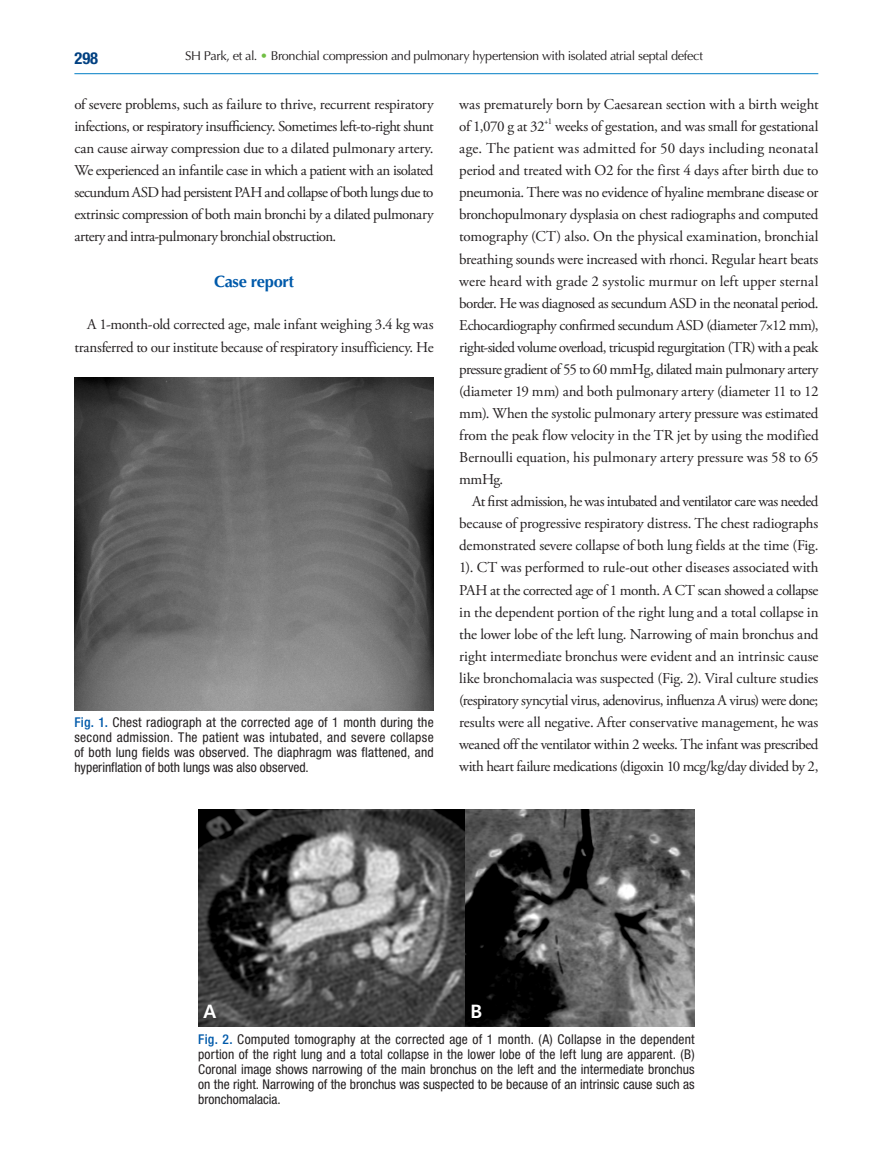
<style>
.page{position:relative;width:893px;height:1170px;background:#fff}
.page>*{position:absolute;margin:0;border:0;box-sizing:border-box;transform-origin:0 0}
.t1{font:700 18.45px "Malgun Gothic";color:#fff}
.서론{font:700 16.5px "Optima LT Std";letter-spacing:-.02em;color:#015aaa}
.t2{font:700 condensed 16.5px "Helvetica Neue";color:#014081}
.바탕글{font:15px/22px "Adobe Garamond Pro";letter-spacing:-.02em;color:#231f20;text-align:justify}
.t3{font:condensed 13.5px/15px "Helvetica Neue";color:#231f20;text-align:justify}
.표준{font:12.75px "Optima LT Std";letter-spacing:-.03em;color:#231f20}
.바탕글-2{font:8.7px "Adobe Garamond Pro";color:#231f20}
.s1{color:#71bf44}
.s2{font-weight:500;color:#015aaa}
</style>
<div class="page">
<hr style="left:74px;top:73px;width:744px;height:1px;background:#007ec5">
<img style="left:74px;top:377px;width:360px;height:333px">
<img style="left:198px;top:809px;width:497px;height:217px">
<p class="t2" style="left:74px;top:48px;width:25px">298</p>
<p class="표준" style="left:185px;top:49px;width:519px">SH Park, et al. <span class="s1">•</span> Bronchial compression and pulmonary hypertension with isolated atrial septal defect</p>
<p class="바탕글" style="left:74px;top:94px;width:361px">of severe problems, such as failure to thrive, recurrent respiratory infections, or respiratory insufficiency. Sometimes left-to-right shunt can cause airway compression due to a dilated pulmonary artery.<br>We experienced an infantile case in which a patient with an isolated secundum ASD had persistent PAH and collapse of both lungs due to extrinsic compression of both main bronchi by a dilated pulmonary artery and intra-pulmonary bronchial obstruction.</p>
<p class="서론" style="left:214px;top:272px;width:82px">Case report</p>
<p class="바탕글" style="left:74px;top:314px;width:361px;text-align:right">A 1-month-old corrected age, male infant weighing 3.4 kg was transferred to our institute because of respiratory insufficiency. He</p>
<p class="바탕글" style="left:459px;top:94px;width:361px">was prematurely born by Caesarean section with a birth weight of 1,070 g at 32</p>
<p class="바탕글-2" style="left:544px;top:116px;width:10px">+1</p>
<p class="바탕글" style="left:459px;top:116px;width:361px;text-indent:96px">weeks of gestation, and was small for gestational age. The patient was admitted for 50 days including neonatal period and treated with O2 for the first 4 days after birth due to pneumonia. There was no evidence of hyaline membrane disease or bronchopulmonary dysplasia on chest radiographs and computed tomography (CT) also. On the physical examination, bronchial breathing sounds were increased with rhonci. Regular heart beats were heard with grade 2 systolic murmur on left upper sternal border. He was diagnosed as secundum ASD in the neonatal period.<br>Echocardiography confirmed secundum ASD (diameter 7×12 mm), right-sided volume overload, tricuspid regurgitation (TR) with a peak pressure gradient of 55 to 60 mmHg, dilated main pulmonary artery (diameter 19 mm) and both pulmonary artery (diameter 11 to 12 mm). When the systolic pulmonary artery pressure was estimated from the peak flow velocity in the TR jet by using the modified Bernoulli equation, his pulmonary artery pressure was 58 to 65 mmHg.</p>
<p class="바탕글" style="left:459px;top:491px;width:361px;text-indent:13px">At first admission, he was intubated and ventilator care was needed because of progressive respiratory distress. The chest radiographs demonstrated severe collapse of both lung fields at the time (Fig.<br>1). CT was performed to rule-out other diseases associated with PAH at the corrected age of 1 month. A CT scan showed a collapse in the dependent portion of the right lung and a total collapse in the lower lobe of the left lung. Narrowing of main bronchus and right intermediate bronchus were evident and an intrinsic cause like bronchomalacia was suspected (Fig. 2). Viral culture studies (respiratory syncytial virus, adenovirus, influenza A virus) were done; results were all negative. After conservative management, he was weaned off the ventilator within 2 weeks. The infant was prescribed with heart failure medications (digoxin 10 mcg/kg/day divided by 2,</p>
<p class="t3" style="left:74px;top:715px;width:361px"><span class="s2">Fig. 1.</span> Chest radiograph at the corrected age of 1 month during the second admission. The patient was intubated, and severe collapse of both lung fields was observed. The diaphragm was flattened, and hyperinflation of both lungs was also observed.</p>
<p class="t1" style="left:204px;top:1000px;width:15px">A</p>
<p class="t1" style="left:471px;top:1000px;width:13px">B</p>
<p class="t3" style="left:198px;top:1031px;width:498px"><span class="s2">Fig. 2.</span> Computed tomography at the corrected age of 1 month. (A) Collapse in the dependent portion of the right lung and a total collapse in the lower lobe of the left lung are apparent. (B)<br>Coronal image shows narrowing of the main bronchus on the left and the intermediate bronchus on the right. Narrowing of the bronchus was suspected to be because of an intrinsic cause such as bronchomalacia.</p>
</div>
